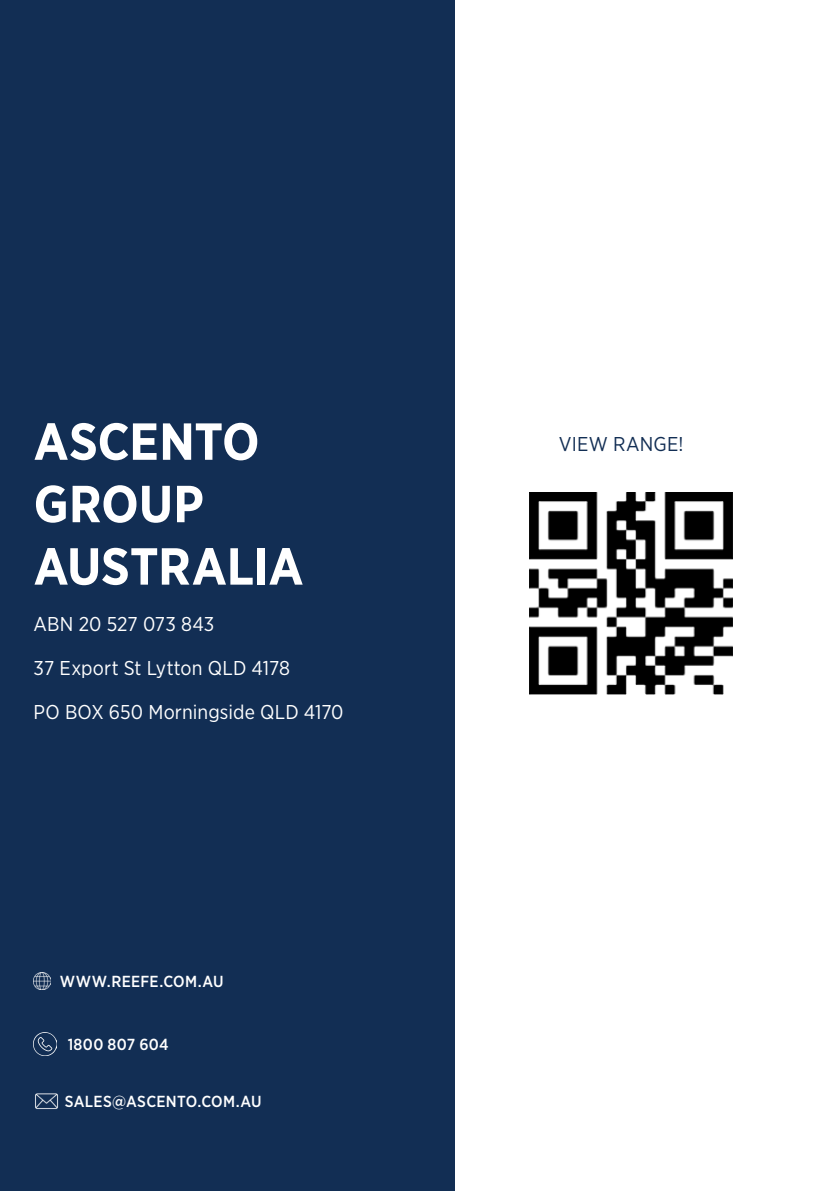
<style>
.page{position:relative;width:840px;height:1191px;background:#fff}
.page>*{position:absolute;margin:0;border:0;box-sizing:border-box;transform-origin:0 0}
.t1{font:700 52px/62.4px "Gotham Narrow";letter-spacing:-.005em;color:#fff}
.t2{font:20px "Gotham Narrow";letter-spacing:.005em;color:#fff}
.t3{font:20px "Gotham Narrow";letter-spacing:.015em;color:#122e54}
.t4{font:500 16px "Gotham Narrow";letter-spacing:.02em;color:#fff}
</style>
<div class="page">
<div style="left:0;top:0;width:454px;height:1191px;background:#122e54"></div>
<img style="left:34px;top:1032px;width:22px;height:23px">
<img style="left:35px;top:1093px;width:24px;height:16px">
<img style="left:34px;top:972px;width:16px;height:17px">
<img style="left:529px;top:492px;width:204px;height:203px">
<p class="t1" style="left:34px;top:410px;width:227px">ASCENTO<br>GROUP</p>
<p class="t1" style="left:34px;top:535px;width:271px">AUSTRALIA</p>
<p class="t2" style="left:34px;top:611px;width:182px">ABN 20 527 073 843</p>
<p class="t2" style="left:34px;top:655px;width:258px">37 Export St Lytton QLD 4178</p>
<p class="t2" style="left:34px;top:699px;width:311px">PO BOX 650 Morningside QLD 4170</p>
<p class="t4" style="left:60px;top:971px;width:165px">WWW.REEFE.COM.AU</p>
<p class="t4" style="left:68px;top:1033px;width:102px">1800 807 604</p>
<p class="t4" style="left:65px;top:1091px;width:198px">SALES@ASCENTO.COM.AU</p>
<p class="t3" style="left:558px;top:431px;width:126px">VIEW RANGE!</p>
</div>
